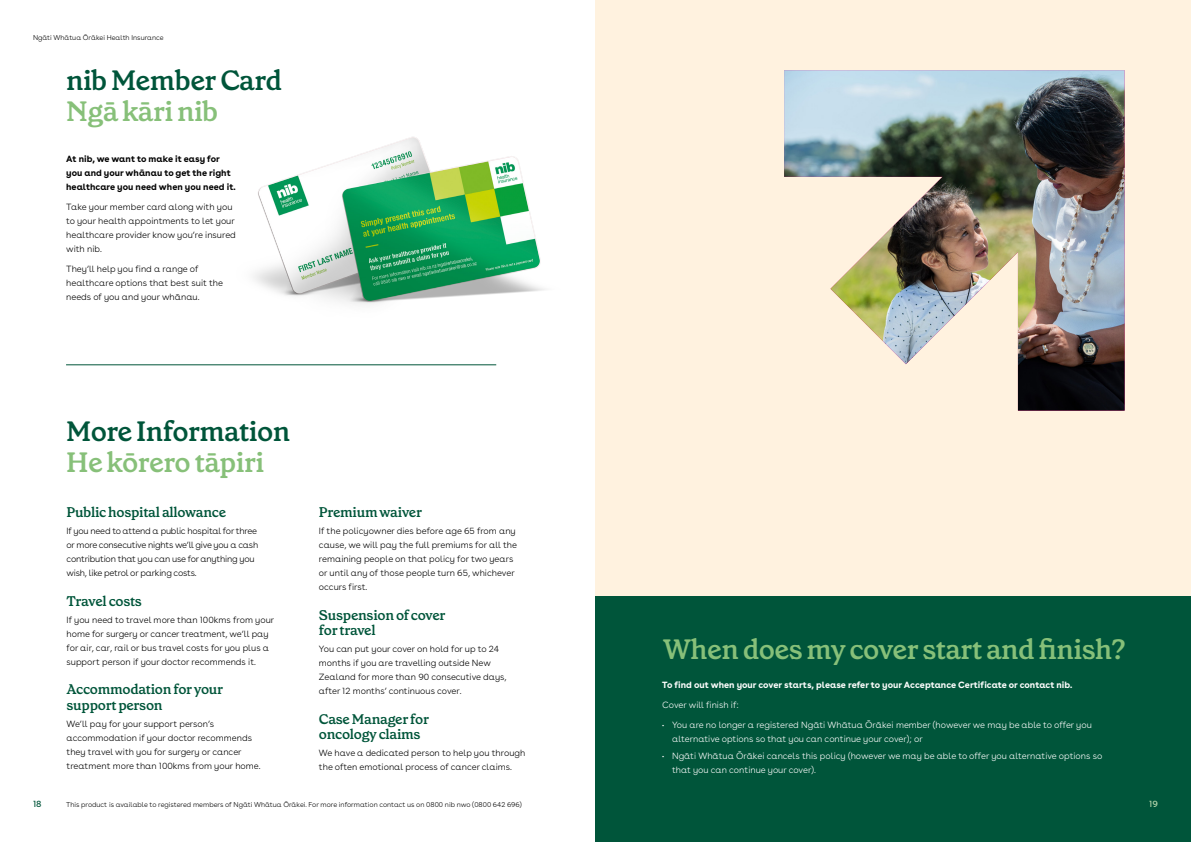
<style>
.page{position:relative;width:1191px;height:842px;background:#fff}
.page>*{position:absolute;margin:0;border:0;box-sizing:border-box;transform-origin:0 0}
.t1{font:600 28px "Grenette Pro";letter-spacing:-.02em;color:#87c079}
.t2{font:600 28px "Grenette Pro";letter-spacing:-.02em;color:#00553a}
.t3{font:600 14px/15.4px "Grenette Pro";letter-spacing:-.02em;color:#00553a}
.t4{font:300 9px/14px "Buenos Aires";color:#000}
.t5{font:300 9px/14px "Buenos Aires";color:#fff}
.t6{font:300 9px/14px "Buenos Aires";letter-spacing:-.025em;color:#000}
.t7{font:700 9px/14px "Buenos Aires";color:#000}
.t8{font:700 9px "Buenos Aires";color:#fff}
.t9{font:9px "Buenos Aires";color:#00553a}
.t10{font:9px "Buenos Aires";color:#bbdab0}
.t11{font:300 7px "Buenos Aires";color:#000}
</style>
<div class="page">
<div style="left:595px;top:0;width:596px;height:842px;background:#fff2df"></div>
<div style="left:595px;top:596px;width:596px;height:246px;background:#00553a"></div>
<img style="left:784px;top:70px;width:340px;height:341px">
<hr style="left:66px;top:365px;width:430px;height:1px;background:#00553a">
<img style="left:253px;top:137px;width:292px;height:168px">
<p class="t11" style="left:33px;top:33px;width:132px">Ngāti Whātua Ōrākei Health Insurance</p>
<h1 class="t2" style="left:66px;top:62px;width:217px">nib Member Card</h1>
<h1 class="t1" style="left:66px;top:93px;width:153px">Ngā kāri nib</h1>
<p class="t7" style="left:66px;top:152px;width:171px">At nib, we want to make it easy for you and your whānau to get the right healthcare you need when you need it.</p>
<p class="t4" style="left:66px;top:200px;width:171px">Take your member card along with you to your health appointments to let your healthcare provider know you’re insured with nib.</p>
<p class="t4" style="left:66px;top:261px;width:158px">They’ll help you find a range of healthcare options that best suit the needs of you and your whānau.</p>
<h1 class="t2" style="left:66px;top:413px;width:226px">More Information</h1>
<h1 class="t1" style="left:66px;top:444px;width:200px">He kōrero tāpiri</h1>
<h2 class="t3" style="left:67px;top:504px;width:161px">Public hospital allowance</h2>
<p class="t6" style="left:67px;top:524px;width:193px">If you need to attend a public hospital for three or more consecutive nights we’ll give you a cash contribution that you can use for anything you wish, like petrol or parking costs.</p>
<h2 class="t3" style="left:67px;top:593px;width:77px">Travel costs</h2>
<p class="t4" style="left:67px;top:612px;width:209px">If you need to travel more than 100kms from your home for surgery or cancer treatment, we’ll pay for air, car, rail or bus travel costs for you plus a support person if your doctor recommends it.</p>
<h2 class="t3" style="left:67px;top:682px;width:158px">Accommodation for your support person</h2>
<p class="t4" style="left:67px;top:716px;width:196px">We’ll pay for your support person’s accommodation if your doctor recommends they travel with you for surgery or cancer treatment more than 100kms from your home.</p>
<h2 class="t3" style="left:319px;top:504px;width:104px">Premium waiver</h2>
<p class="t4" style="left:319px;top:524px;width:199px">If the policyowner dies before age 65 from any cause, we will pay the full premiums for all the remaining people on that policy for two years or until any of those people turn 65, whichever occurs first.</p>
<h2 class="t3" style="left:319px;top:607px;width:128px">Suspension of cover for travel</h2>
<p class="t4" style="left:319px;top:642px;width:189px">You can put your cover on hold for up to 24 months if you are travelling outside New Zealand for more than 90 consecutive days, after 12 months’ continuous cover.</p>
<h2 class="t3" style="left:319px;top:711px;width:111px">Case Manager for oncology claims</h2>
<p class="t4" style="left:319px;top:745px;width:208px">We have a dedicated person to help you through the often emotional process of cancer claims.</p>
<p class="t9" style="left:33px;top:797px;width:10px">18</p>
<p class="t11" style="left:66px;top:799px;width:457px">This product is available to registered members of Ngāti Whātua Ōrākei. For more information contact us on 0800 nib nwo (0800 642 696)</p>
<h1 class="t1" style="left:662px;top:631px;width:465px">When does my cover start and finish?</h1>
<p class="t8" style="left:662px;top:679px;width:412px">To find out when your cover starts, please refer to your Acceptance Certificate or contact nib.</p>
<p class="t5" style="left:662px;top:697px;width:78px">Cover will finish if:</p>
<p class="t5" style="left:672px;top:717px;width:421px;text-indent:-10px">• You are no longer a registered Ngāti Whātua Ōrākei member (however we may be able to offer you alternative options so that you can continue your cover); or</p>
<p class="t5" style="left:672px;top:748px;width:432px;text-indent:-10px">• Ngāti Whātua Ōrākei cancels this policy (however we may be able to offer you alternative options so that you can continue your cover).</p>
<p class="t10" style="left:1149px;top:797px;width:10px">19</p>
</div>
